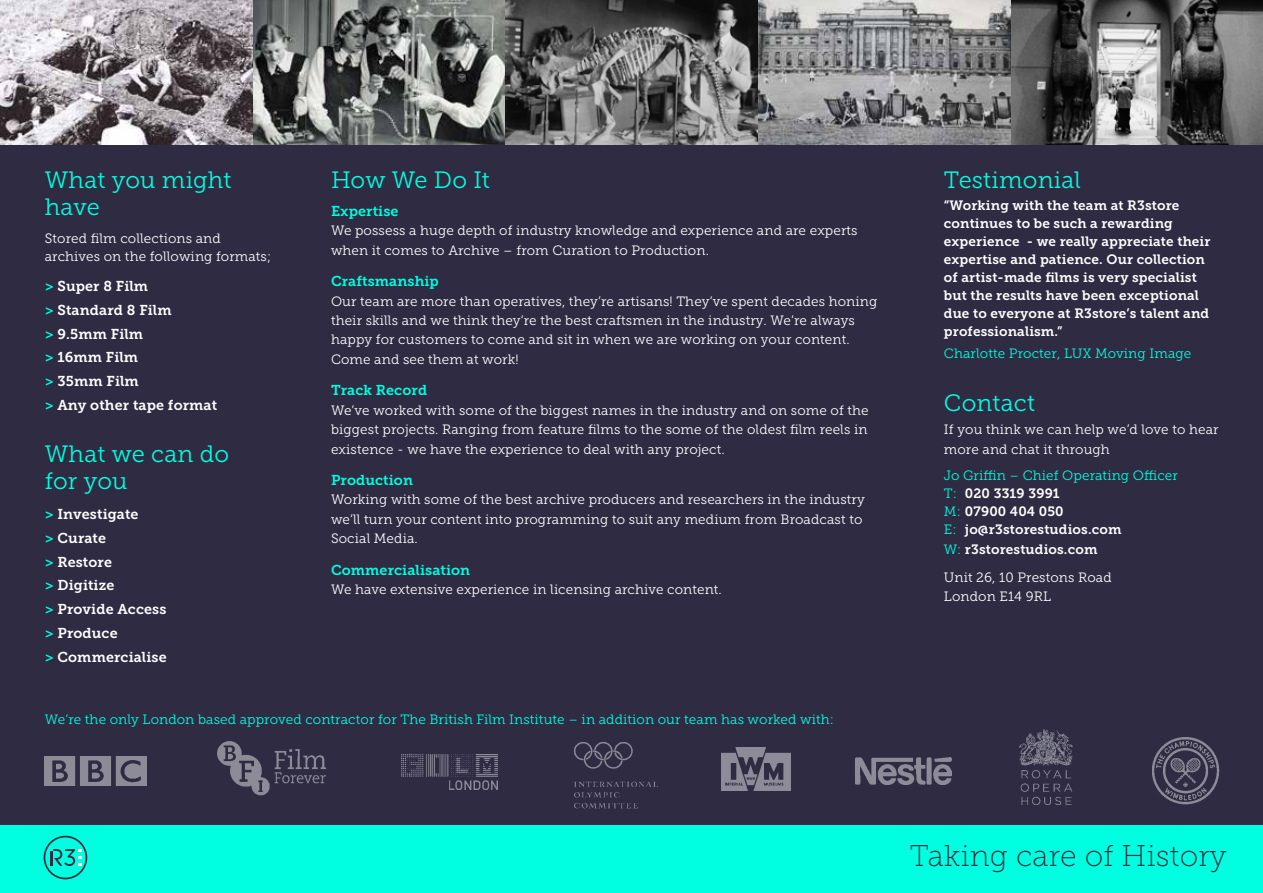
<style>
.page{position:relative;width:1263px;height:893px;background:#2e2b42}
.page>*{position:absolute;margin:0;border:0;box-sizing:border-box;transform-origin:0 0}
.t1{font:30px "Museo Slab 100";letter-spacing:.01em;color:#2e2b42}
.t2{font:23.55px/27.3px "Museo Slab 300";letter-spacing:.01em;color:#00ffe0}
.t3{font:14.25px/23.7px "Museo Slab 700";letter-spacing:.01em;color:#fff}
.t4{font:14.25px "Museo Slab 700";letter-spacing:.01em;color:#00ffe0}
.t5{font:13.5px/19.5px "Museo Slab 300";letter-spacing:.01em;color:#fff}
.t6{font:13.5px/18px "Museo Slab 700";letter-spacing:.01em;color:#fff}
.t7{font:13.5px "Museo Slab 300";letter-spacing:.01em;color:#00ffe0}
.s1{color:#00ffe0}
.s2{font-family:"Museo Slab 300";color:#00ffe0}
</style>
<div class="page">
<img style="left:0;top:0;width:1263px;height:145px">
<img style="left:217px;top:741px;width:110px;height:55px">
<img style="left:45px;top:757px;width:102px;height:29px">
<img style="left:1152px;top:737px;width:68px;height:68px">
<img style="left:722px;top:747px;width:69px;height:44px">
<img style="left:574px;top:742px;width:84px;height:67px">
<img style="left:1019px;top:729px;width:54px;height:76px">
<img style="left:855px;top:758px;width:96px;height:27px">
<img style="left:402px;top:755px;width:95px;height:35px">
<div style="left:0;top:826px;width:1263px;height:67px;background:#00ffe0"></div>
<svg style="left:44px;top:836px;width:43px;height:43px"></svg>
<h2 class="t2" style="left:45px;top:166px;width:188px">What you might have</h2>
<p class="t5" style="left:45px;top:230px;width:228px;line-height:18px">Stored film collections and archives on the following formats;</p>
<p class="t3" style="left:45px;top:274px;width:174px"><span class="s1">&gt;</span> Super 8 Film<br><span class="s1">&gt;</span> Standard 8 Film<br><span class="s1">&gt;</span> 9.5mm Film<br><span class="s1">&gt;</span> 16mm Film<br><span class="s1">&gt;</span> 35mm Film<br><span class="s1">&gt;</span> Any other tape format</p>
<h2 class="t2" style="left:45px;top:441px;width:186px">What we can do for you</h2>
<p class="t3" style="left:45px;top:502px;width:123px"><span class="s1">&gt;</span> Investigate<br><span class="s1">&gt;</span> Curate<br><span class="s1">&gt;</span> Restore<br><span class="s1">&gt;</span> Digitize<br><span class="s1">&gt;</span> Provide Access <span class="s1">&gt;</span> Produce<br><span class="s1">&gt;</span> Commercialise</p>
<h2 class="t2" style="left:331px;top:166px;width:160px">How We Do It</h2>
<p class="t4" style="left:331px;top:203px;width:69px">Expertise</p>
<p class="t5" style="left:331px;top:221px;width:528px">We possess a huge depth of industry knowledge and experience and are experts when it comes to Archive – from Curation to Production.</p>
<p class="t4" style="left:331px;top:273px;width:109px">Craftsmanship</p>
<p class="t5" style="left:331px;top:291px;width:548px">Our team are more than operatives, they’re artisans! They’ve spent decades honing their skills and we think they’re the best craftsmen in the industry. We’re always happy for customers to come and sit in when we are working on your content.<br>Come and see them at work!</p>
<p class="t4" style="left:331px;top:382px;width:98px">Track Record</p>
<p class="t5" style="left:331px;top:400px;width:539px;text-align:justify">We’ve worked with some of the biggest names in the industry and on some of the biggest projects. Ranging from feature films to the some of the oldest film reels in existence - we have the experience to deal with any project.</p>
<p class="t4" style="left:331px;top:472px;width:84px">Production</p>
<p class="t5" style="left:331px;top:490px;width:535px">Working with some of the best archive producers and researchers in the industry we’ll turn your content into programming to suit any medium from Broadcast to<br>Social Media.</p>
<p class="t4" style="left:331px;top:562px;width:141px">Commercialisation</p>
<p class="t5" style="left:331px;top:580px;width:392px">We have extensive experience in licensing archive content.</p>
<p class="t7" style="left:45px;top:712px;width:790px">We’re the only London based approved contractor for The British Film Institute – in addition our team has worked with:</p>
<h2 class="t2" style="left:944px;top:166px;width:138px">Testimonial</h2>
<p class="t6" style="left:944px;top:196px;width:268px">“Working with the team at R3store continues to be such a rewarding experience - we really appreciate their expertise and patience. Our collection of artist-made films is very specialist but the results have been exceptional due to everyone at R3store’s talent and professionalism.”</p>
<p class="t7" style="left:944px;top:346px;width:249px">Charlotte Procter, LUX Moving Image</p>
<h2 class="t2" style="left:944px;top:389px;width:93px">Contact</h2>
<p class="t5" style="left:944px;top:420px;width:276px">If you think we can help we’d love to hear more and chat it through</p>
<p class="t7" style="left:944px;top:468px;width:235px">Jo Griffin – Chief Operating Officer</p>
<p class="t6" style="left:944px;top:485px;width:179px"><span class="s2">T:</span> 020 3319 3991<br><span class="s2">M:</span> 07900 404 050<br><span class="s2">E:</span> jo@r3storestudios.com</p>
<p class="t6" style="left:944px;top:540px;width:155px"><span class="s2">W:</span> r3storestudios.com</p>
<p class="t5" style="left:944px;top:567px;width:169px">Unit 26, 10 Prestons Road<br>London E14 9RL</p>
<h1 class="t1" style="left:910px;top:840px;width:318px">Taking care of History</h1>
</div>
